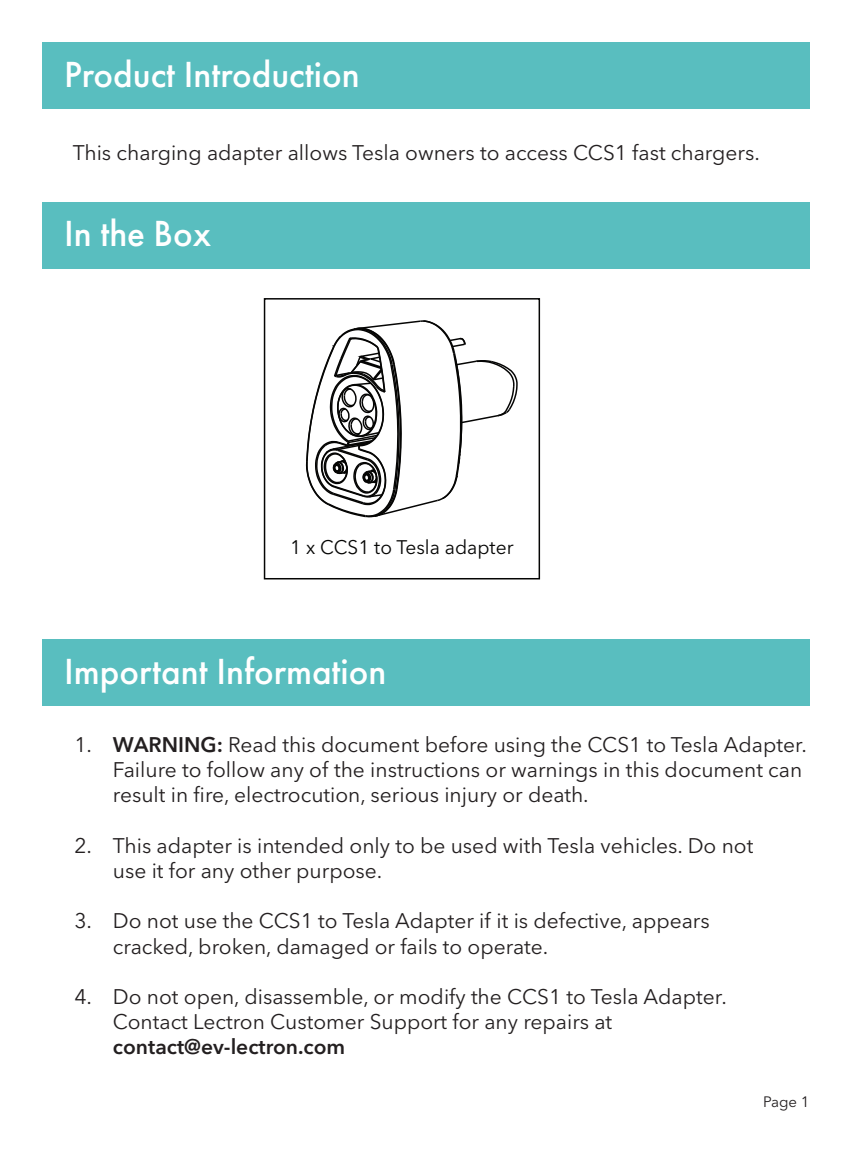
<style>
.page{position:relative;width:851px;height:1149px;background:#fff}
.page>*{position:absolute;margin:0;border:0;box-sizing:border-box;transform-origin:0 0}
.t1{font:500 37.8px "Futura PT";color:#fff}
.t2{font:21px/25.2px "Avenir Next LT Pro";color:#231f20}
.t3{font:600 21px "Avenir Next LT Pro";color:#231f20}
.t4{font:19.5px "Avenir Next LT Pro";color:#050504}
.t5{font:15px "Avenir Next LT Pro";color:#231f20}
.s1{font-weight:600}
</style>
<div class="page">
<div style="left:43px;top:202px;width:766px;height:67px;background:#59bebf"></div>
<div style="left:43px;top:43px;width:766px;height:66px;background:#59bebf"></div>
<div style="left:43px;top:639px;width:766px;height:67px;background:#59bebf"></div>
<div style="left:264px;top:298px;width:276px;height:281px;border:2px solid #050504"></div>
<svg style="left:305px;top:320px;width:213px;height:198px"></svg>
<h1 class="t1" style="left:64px;top:51px;width:297px">Product Introduction</h1>
<p class="t2" style="left:73px;top:140px;width:688px">This charging adapter allows Tesla owners to access CCS1 fast chargers.</p>
<h1 class="t1" style="left:64px;top:211px;width:148px">In the Box</h1>
<p class="t4" style="left:290px;top:535px;width:225px">1 x CCS1 to Tesla adapter</p>
<h1 class="t1" style="left:64px;top:648px;width:324px">Important Information</h1>
<p class="t2" style="left:113px;top:731px;width:695px;text-indent:-38px">1. <span class="s1">WARNING:</span> Read this document before using the CCS1 to Tesla Adapter.<br>Failure to follow any of the instructions or warnings in this document can result in fire, electrocution, serious injury or death.</p>
<p class="t2" style="left:113px;top:832px;width:642px;text-indent:-38px">2. This adapter is intended only to be used with Tesla vehicles. Do not use it for any other purpose.</p>
<p class="t2" style="left:113px;top:908px;width:598px;text-indent:-38px">3. Do not use the CCS1 to Tesla Adapter if it is defective, appears cracked, broken, damaged or fails to operate.</p>
<p class="t2" style="left:113px;top:983px;width:615px;text-indent:-38px">4. Do not open, disassemble, or modify the CCS1 to Tesla Adapter.<br>Contact Lectron Customer Support for any repairs at</p>
<p class="t3" style="left:113px;top:1033px;width:234px">contact@ev-lectron.com</p>
<p class="t5" style="left:763px;top:1091px;width:48px">Page 1</p>
</div>
